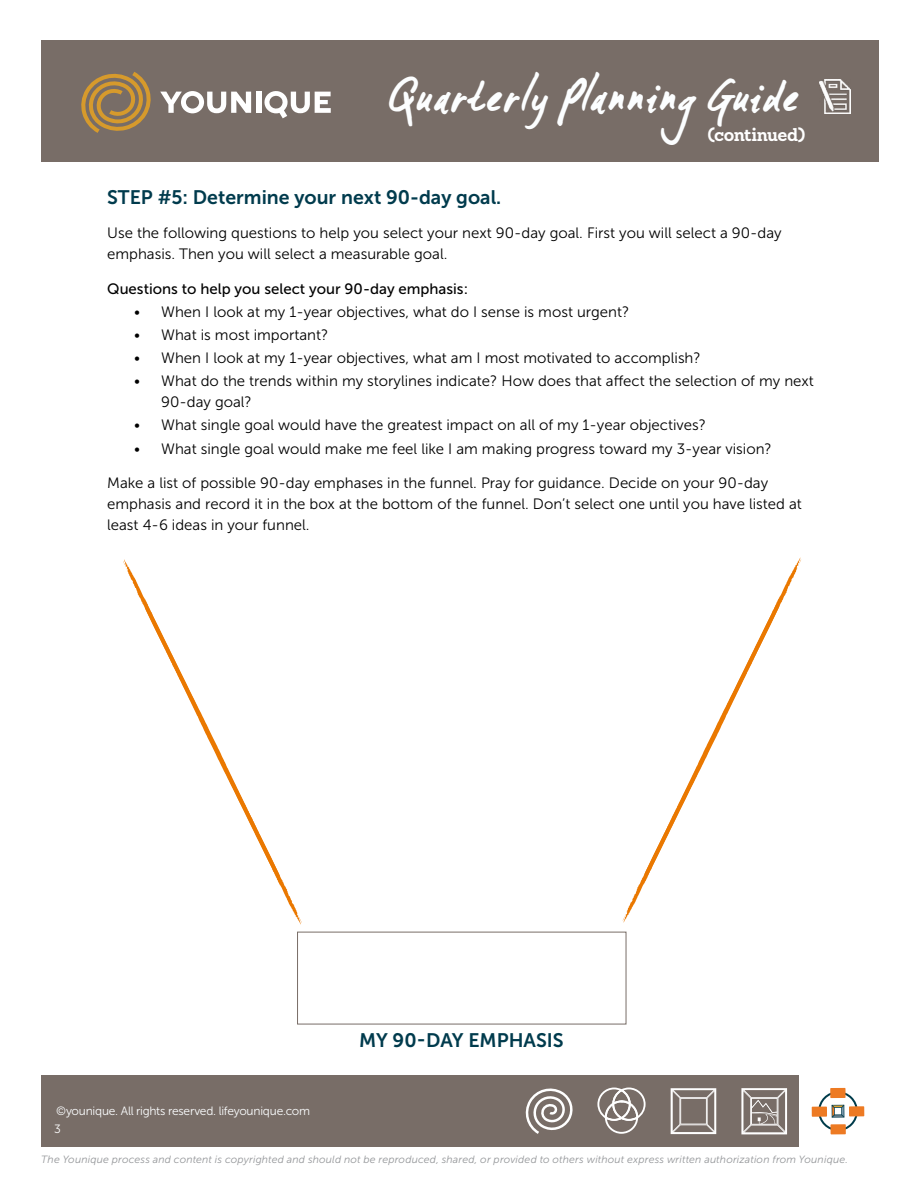
<style>
.page{position:relative;width:918px;height:1188px;background:#fff}
.page>*{position:absolute;margin:0;border:0;box-sizing:border-box;transform-origin:0 0}
.t1{font:48px "Formosa";color:#fcfeff}
.t2{font:19.5px "Museo Sans 700";color:#003b4d}
.t3{font:700 18px "Sanchez";letter-spacing:-.03em;color:#fff}
.t4{font:15px/21px "Museo Sans 300";color:#000}
.t5{font:15px "Museo Sans 500";color:#000}
.t6{font:12px "Museo Sans 300";letter-spacing:-.02em;color:#fcfeff}
.t7{font:12px "Museo Sans 300";color:#fff}
.t8{font:italic 10.5px "Museo Sans 300";letter-spacing:.015em;color:#939598}
</style>
<div class="page">
<div style="left:41px;top:1076px;width:758px;height:71px;background:#786d67"></div>
<div style="left:41px;top:41px;width:838px;height:121px;background:#786d67"></div>
<svg style="left:81px;top:72px;width:70px;height:61px"></svg>
<svg style="left:160px;top:91px;width:91px;height:22px"></svg>
<div style="left:256px;top:92px;width:5px;height:21px;background:#fff"></div>
<svg style="left:264px;top:91px;width:67px;height:27px"></svg>
<svg style="left:525px;top:1088px;width:48px;height:46px"></svg>
<svg style="left:671px;top:1088px;width:45px;height:46px"></svg>
<svg style="left:597px;top:1088px;width:49px;height:46px"></svg>
<svg style="left:741px;top:1088px;width:46px;height:46px"></svg>
<div style="left:849px;top:1106px;width:15px;height:10px;background:#ed7a23"></div>
<div style="left:812px;top:1107px;width:15px;height:10px;background:#ed7a23"></div>
<div style="left:830px;top:1088px;width:16px;height:10px;background:#ed7a23"></div>
<div style="left:831px;top:1124px;width:15px;height:10px;background:#ed7a23"></div>
<svg style="left:818px;top:1091px;width:40px;height:40px"></svg>
<svg style="left:123px;top:559px;width:157px;height:326px"></svg>
<svg style="left:644px;top:557px;width:158px;height:327px"></svg>
<img style="left:820px;top:79px;width:31px;height:35px">
<h1 class="t1" style="left:388px;top:66px;width:413px">Quarterly Planning Guide</h1>
<p class="t3" style="left:707px;top:122px;width:100px">(continued)</p>
<h2 class="t2" style="left:107px;top:186px;width:396px">STEP #5: Determine your next 90-day goal.</h2>
<p class="t4" style="left:107px;top:223px;width:676px">Use the following questions to help you select your next 90-day goal. First you will select a 90-day emphasis. Then you will select a measurable goal.</p>
<p class="t5" style="left:107px;top:280px;width:362px">Questions to help you select your 90-day emphasis:</p>
<p class="t4" style="left:134px;top:301px;width:497px">• When I look at my 1-year objectives, what do I sense is most urgent?</p>
<p class="t4" style="left:134px;top:324px;width:196px">• What is most important?</p>
<p class="t4" style="left:134px;top:348px;width:568px">• When I look at my 1-year objectives, what am I most motivated to accomplish?</p>
<p class="t4" style="left:161px;top:371px;width:654px;text-indent:-27px">• What do the trends within my storylines indicate? How does that affect the selection of my next<br>90-day goal?</p>
<p class="t4" style="left:134px;top:415px;width:573px">• What single goal would have the greatest impact on all of my 1-year objectives?</p>
<p class="t4" style="left:134px;top:438px;width:639px">• What single goal would make me feel like I am making progress toward my 3-year vision?</p>
<p class="t4" style="left:107px;top:473px;width:696px">Make a list of possible 90-day emphases in the funnel. Pray for guidance. Decide on your 90-day emphasis and record it in the box at the bottom of the funnel. Don’t select one until you have listed at least 4-6 ideas in your funnel.</p>
<h2 class="t2" style="left:359px;top:1029px;width:206px">MY 90-DAY EMPHASIS</h2>
<p class="t6" style="left:56px;top:1104px;width:255px">©younique. All rights reserved. lifeyounique.com</p>
<p class="t8" style="left:41px;top:1154px;width:808px">The Younique process and content is copyrighted and should not be reproduced, shared, or provided to others without express written authorization from Younique.</p>
<p class="t7" style="left:54px;top:1122px;width:8px">3</p>
</div>
